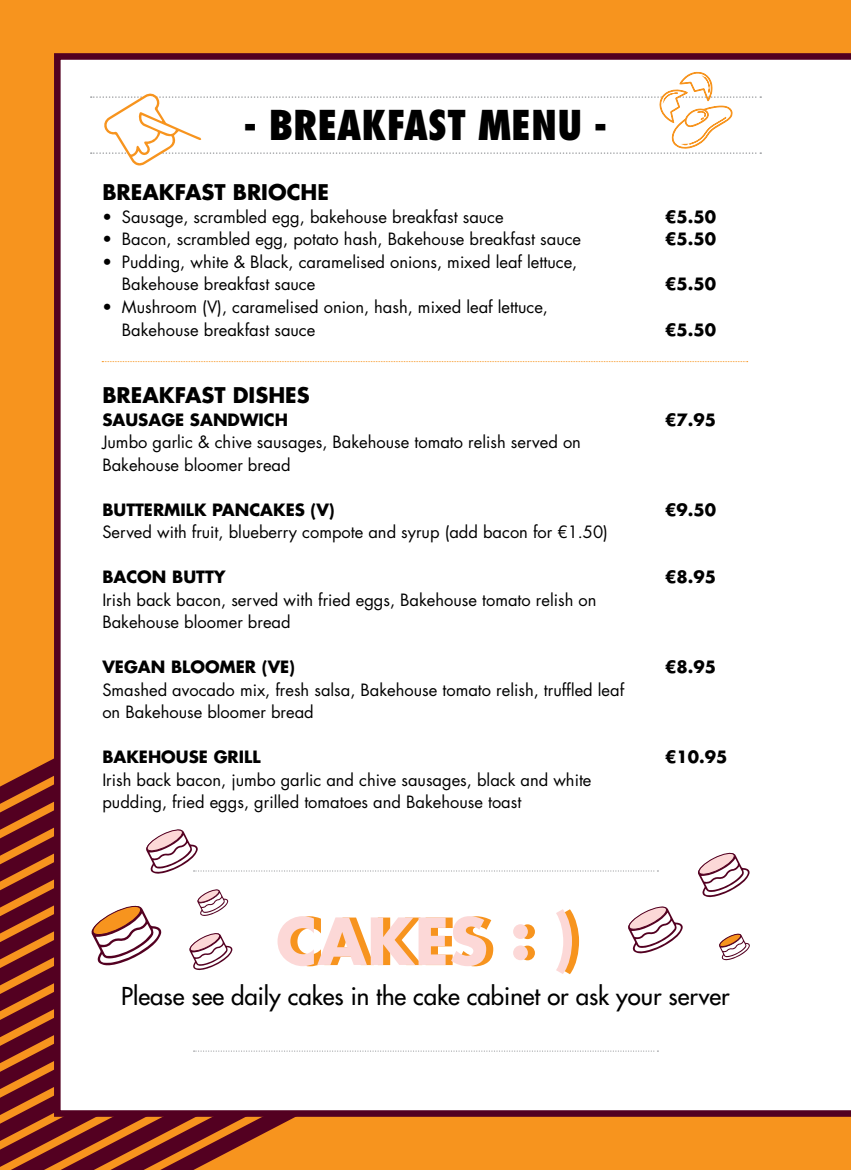
<style>
.page{position:relative;width:851px;height:1170px;background:#fff}
.page>*{position:absolute;margin:0;border:0;box-sizing:border-box;transform-origin:0 0}
.t1{font:700 63px "Futura Std";color:#f7941e}
.t2{font:800 condensed 40.05px "Futura Std";color:#000}
.t3{font:500 24px "Futura Std";color:#000}
.t4{font:700 21px "Futura Std";color:#000}
.t5{font:16.5px/22.5px "Futura Std";color:#000}
.t6{font:700 16.5px "Futura Std";color:#000}
.s1{font-weight:500}
</style>
<div class="page">
<div style="left:0;top:0;width:850px;height:1169px;background:#f7941e"></div>
<svg style="left:11px;top:959px;width:50px;height:210px;fill:#530021"></svg>
<svg style="left:160px;top:1116px;width:690px;height:53px"></svg>
<svg style="left:0;top:758px;width:54px;height:201px;fill:#530021"></svg>
<div style="left:54px;top:53px;width:796px;height:1063px;background:#fff"></div>
<div style="left:91px;top:70px;width:670px;height:97px;background:#fff"></div>
<svg style="left:193px;top:1050px;width:465px;height:1px"></svg>
<svg style="left:627px;top:904px;width:56px;height:49px;background:#decacf"></svg>
<svg style="left:91px;top:903px;width:71px;height:62px;background:#dec0b5"></svg>
<svg style="left:197px;top:888px;width:31px;height:28px"></svg>
<svg style="left:718px;top:932px;width:32px;height:28px"></svg>
<svg style="left:189px;top:931px;width:44px;height:39px;background:#ddc8ce"></svg>
<svg style="left:697px;top:851px;width:53px;height:46px;background:#ddc9cf"></svg>
<svg style="left:146px;top:827px;width:512px;height:46px;background:#faf8f9"></svg>
<svg style="left:102px;top:361px;width:645px;height:1px"></svg>
<h2 class="t2" style="left:244px;top:100px;width:365px">- BREAKFAST MENU -</h2>
<p class="t4" style="left:102px;top:178px;width:228px">BREAKFAST BRIOCHE</p>
<p class="t5" style="left:102px;top:206px;width:403px"><span class="s1">•</span> Sausage, scrambled egg, bakehouse breakfast sauce</p>
<p class="t6" style="left:665px;top:206px;width:52px">€5.50</p>
<p class="t5" style="left:102px;top:228px;width:480px"><span class="s1">•</span> Bacon, scrambled egg, potato hash, Bakehouse breakfast sauce</p>
<p class="t6" style="left:665px;top:228px;width:52px">€5.50</p>
<p class="t5" style="left:122px;top:251px;width:457px;text-indent:-20px"><span class="s1">•</span> Pudding, white &amp; Black, caramelised onions, mixed leaf lettuce,<br>Bakehouse breakfast sauce</p>
<p class="t6" style="left:665px;top:273px;width:52px">€5.50</p>
<p class="t5" style="left:122px;top:296px;width:427px;text-indent:-20px"><span class="s1">•</span> Mushroom (V), caramelised onion, hash, mixed leaf lettuce,<br>Bakehouse breakfast sauce</p>
<p class="t6" style="left:665px;top:318px;width:52px">€5.50</p>
<p class="t4" style="left:102px;top:381px;width:209px">BREAKFAST DISHES</p>
<p class="t6" style="left:102px;top:408px;width:187px">SAUSAGE SANDWICH</p>
<p class="t6" style="left:665px;top:408px;width:52px">€7.95</p>
<p class="t5" style="left:102px;top:431px;width:480px">Jumbo garlic &amp; chive sausages, Bakehouse tomato relish served on<br>Bakehouse bloomer bread</p>
<p class="t6" style="left:102px;top:498px;width:234px">BUTTERMILK PANCAKES (V)</p>
<p class="t6" style="left:665px;top:498px;width:52px">€9.50</p>
<p class="t5" style="left:102px;top:521px;width:507px">Served with fruit, blueberry compote and syrup (add bacon for €1.50)</p>
<p class="t6" style="left:102px;top:566px;width:125px">BACON BUTTY</p>
<p class="t6" style="left:665px;top:566px;width:52px">€8.95</p>
<p class="t5" style="left:102px;top:588px;width:495px">Irish back bacon, served with fried eggs, Bakehouse tomato relish on<br>Bakehouse bloomer bread</p>
<p class="t6" style="left:102px;top:656px;width:194px">VEGAN BLOOMER (VE)</p>
<p class="t6" style="left:665px;top:656px;width:52px">€8.95</p>
<p class="t5" style="left:102px;top:678px;width:523px">Smashed avocado mix, fresh salsa, Bakehouse tomato relish, truffled leaf on Bakehouse bloomer bread</p>
<p class="t6" style="left:102px;top:746px;width:160px">BAKEHOUSE GRILL</p>
<p class="t6" style="left:665px;top:746px;width:64px">€10.95</p>
<p class="t5" style="left:102px;top:768px;width:490px">Irish back bacon, jumbo garlic and chive sausages, black and white pudding, fried eggs, grilled tomatoes and Bakehouse toast</p>
<h1 class="t1" style="left:283px;top:899px;width:300px">CAKES : )</h1>
<h3 class="t3" style="left:121px;top:981px;width:610px">Please see daily cakes in the cake cabinet or ask your server</h3>
</div>
